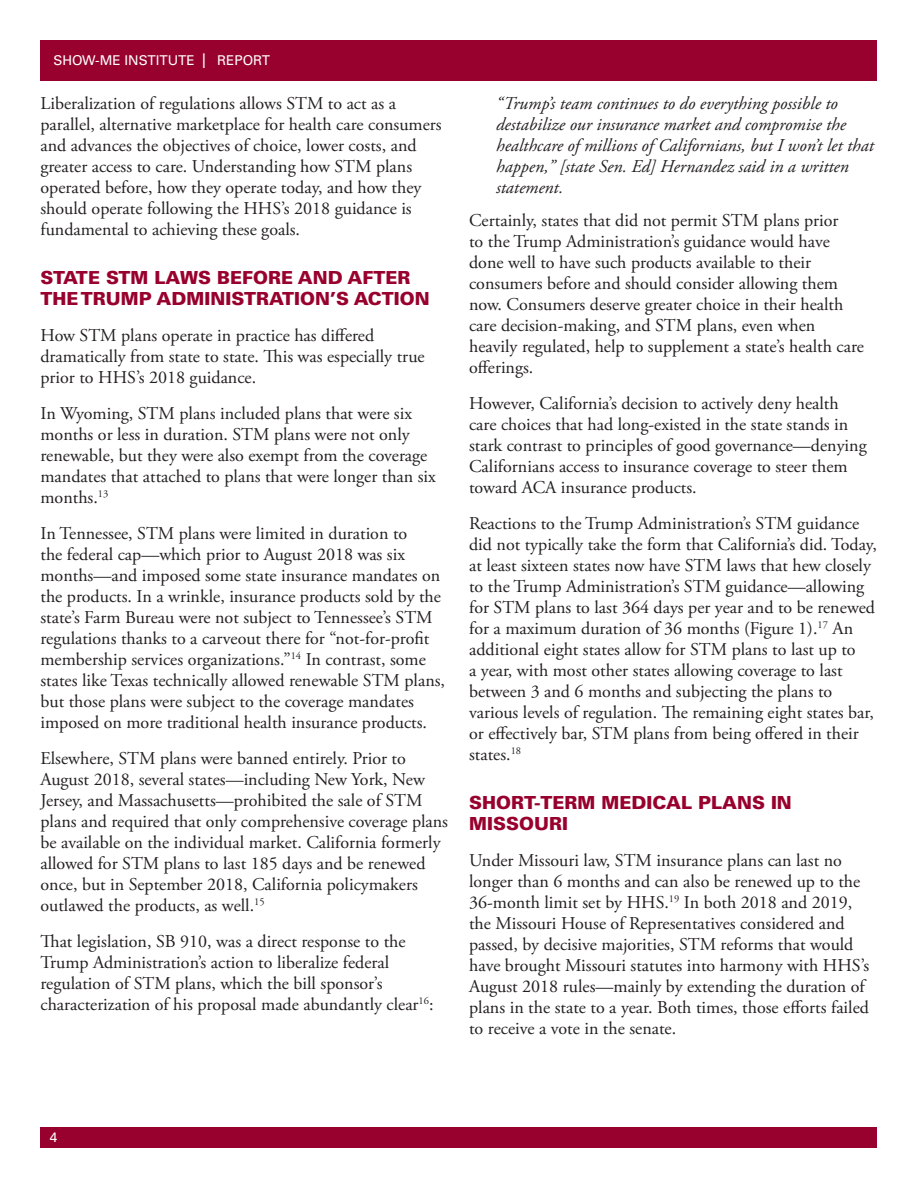
<style>
.page{position:relative;width:918px;height:1188px;background:#fff}
.page>*{position:absolute;margin:0;border:0;box-sizing:border-box;transform-origin:0 0}
.t1{font:18px/21px "Adobe Garamond Pro";color:#231f20}
.Extract_text{font:italic 18px/21px "Adobe Garamond Pro";color:#231f20}
.Heading_1{font:900 18px/21px "Univers LT Std";color:#98012d}
.t2{font:13.5px "Univers LT Std";color:#fff}
.s1{font-size:20.25px}
</style>
<div class="page">
<div style="left:40px;top:40px;width:838px;height:41px;background:#98012d"></div>
<div style="left:40px;top:1127px;width:838px;height:21px;background:#98012d"></div>
<p class="t2" style="left:54px;top:53px;width:218px">SHOW-ME INSTITUTE <span class="s1">I</span> REPORT</p>
<p class="t1" style="left:40px;top:93px;width:403px">Liberalization of regulations allows STM to act as a parallel, alternative marketplace for health care consumers and advances the objectives of choice, lower costs, and greater access to care. Understanding how STM plans operated before, how they operate today, and how they should operate following the HHS’s 2018 guidance is fundamental to achieving these goals.</p>
<p class="Heading_1" style="left:40px;top:267px;width:391px">STATE STM LAWS BEFORE AND AFTER<br>THE TRUMP ADMINISTRATION’S ACTION</p>
<p class="t1" style="left:40px;top:326px;width:386px">How STM plans operate in practice has differed dramatically from state to state. This was especially true prior to HHS’s 2018 guidance.</p>
<p class="t1" style="left:40px;top:404px;width:397px">In Wyoming, STM plans included plans that were six months or less in duration. STM plans were not only renewable, but they were also exempt from the coverage mandates that attached to plans that were longer than six months.<sup>13</sup></p>
<p class="t1" style="left:40px;top:524px;width:406px">In Tennessee, STM plans were limited in duration to<br>the federal cap—which prior to August 2018 was six months—and imposed some state insurance mandates on the products. In a wrinkle, insurance products sold by the state’s Farm Bureau were not subject to Tennessee’s STM regulations thanks to a carveout there for “not-for-profit membership services organizations.”<sup>14</sup> In contrast, some states like Texas technically allowed renewable STM plans, but those plans were subject to the coverage mandates imposed on more traditional health insurance products.</p>
<p class="t1" style="left:40px;top:749px;width:409px">Elsewhere, STM plans were banned entirely. Prior to August 2018, several states—including New York, New Jersey, and Massachusetts—prohibited the sale of STM plans and required that only comprehensive coverage plans be available on the individual market. California formerly allowed for STM plans to last 185 days and be renewed once, but in September 2018, California policymakers outlawed the products, as well.<sup>15</sup></p>
<p class="t1" style="left:40px;top:932px;width:395px">That legislation, SB 910, was a direct response to the Trump Administration’s action to liberalize federal regulation of STM plans, which the bill sponsor’s characterization of his proposal made abundantly clear<sup>16</sup>:</p>
<p class="Extract_text" style="left:496px;top:93px;width:379px">“Trump’s team continues to do everything possible to destabilize our insurance market and compromise the healthcare of millions of Californians, but I won’t let that happen,” [state Sen. Ed] Hernandez said in a written statement.</p>
<p class="t1" style="left:469px;top:210px;width:396px">Certainly, states that did not permit STM plans prior<br>to the Trump Administration’s guidance would have done well to have such products available to their consumers before and should consider allowing them now. Consumers deserve greater choice in their health care decision-making, and STM plans, even when heavily regulated, help to supplement a state’s health care offerings.</p>
<p class="t1" style="left:469px;top:393px;width:399px">However, California’s decision to actively deny health care choices that had long-existed in the state stands in stark contrast to principles of good governance—denying Californians access to insurance coverage to steer them toward ACA insurance products.</p>
<p class="t1" style="left:469px;top:513px;width:409px">Reactions to the Trump Administration’s STM guidance did not typically take the form that California’s did. Today, at least sixteen states now have STM laws that hew closely to the Trump Administration’s STM guidance—allowing for STM plans to last 364 days per year and to be renewed for a maximum duration of 36 months (Figure 1).<sup>17</sup> An additional eight states allow for STM plans to last up to<br>a year, with most other states allowing coverage to last between 3 and 6 months and subjecting the plans to various levels of regulation. The remaining eight states bar, or effectively bar, STM plans from being offered in their states.<sup>18</sup></p>
<p class="Heading_1" style="left:469px;top:792px;width:324px">SHORT-TERM MEDICAL PLANS IN<br>MISSOURI</p>
<p class="t1" style="left:469px;top:851px;width:402px">Under Missouri law, STM insurance plans can last no longer than 6 months and can also be renewed up to the 36-month limit set by HHS.<sup>19</sup> In both 2018 and 2019, the Missouri House of Representatives considered and passed, by decisive majorities, STM reforms that would have brought Missouri statutes into harmony with HHS’s August 2018 rules—mainly by extending the duration of plans in the state to a year. Both times, those efforts failed to receive a vote in the senate.</p>
<p class="t2" style="left:50px;top:1129px;width:9px">4</p>
</div>
